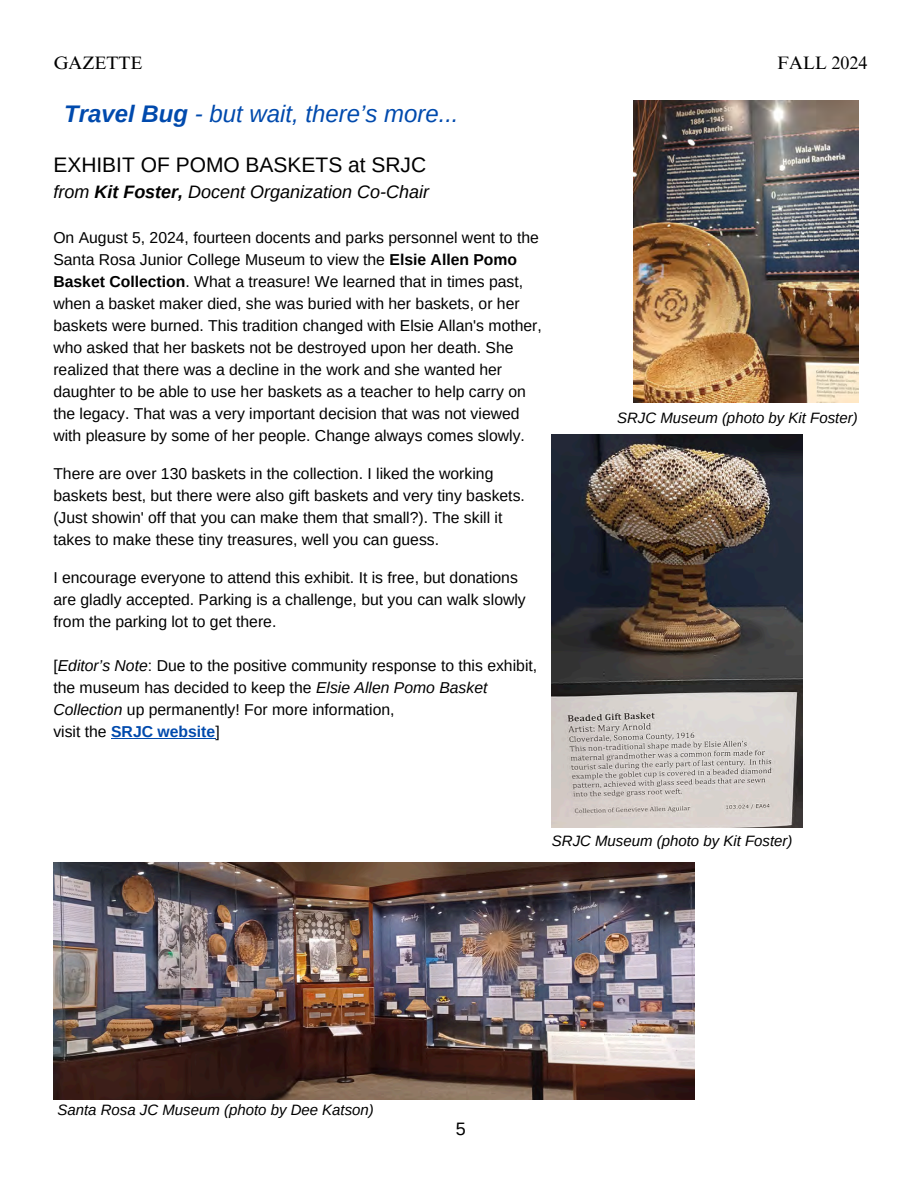
<style>
.page{position:relative;width:918px;height:1188px;background:#fff}
.page>*{position:absolute;margin:0;border:0;box-sizing:border-box;transform-origin:0 0}
.t1{font:italic 24px "Arimo";color:#004aad}
.t2{font:21px "Arimo";color:#000}
.t3{font:italic 18px "Arimo";color:#000}
.t4{font:18px "Times NRMT Pro";color:#000}
.t5{font:18px "Arimo";color:#000}
.t6{font:15.75px/22px "Arimo";color:#000}
.t7{font:700 15.75px "Arimo";color:#004aad}
.t8{font:italic 15px "Arimo";color:#000}
.s1{font-weight:700}
.s2{font-style:italic}
.s3{font-weight:400;color:#000}
</style>
<div class="page">
<img style="left:53px;top:862px;width:642px;height:237px">
<img style="left:633px;top:101px;width:225px;height:301px">
<img style="left:552px;top:435px;width:251px;height:392px">
<hr style="left:111px;top:738px;width:104px;height:1px;background:#004aad">
<p class="t4" style="left:54px;top:56px;width:90px">GAZETTE</p>
<p class="t4" style="left:777px;top:56px;width:92px">FALL 2024</p>
<p class="t1" style="left:64px;top:100px;width:396px"><span class="s1">Travel Bug</span> - but wait, there’s more...</p>
<p class="t2" style="left:53px;top:153px;width:374px">EXHIBIT OF POMO BASKETS at SRJC</p>
<p class="t3" style="left:53px;top:182px;width:377px">from <span class="s1">Kit Foster,</span> Docent Organization Co-Chair</p>
<p class="t6" style="left:53px;top:227px;width:490px">On August 5, 2024, fourteen docents and parks personnel went to the Santa Rosa Junior College Museum to view the <span class="s1">Elsie Allen Pomo Basket Collection</span>. What a treasure! We learned that in times past, when a basket maker died, she was buried with her baskets, or her baskets were burned. This tradition changed with Elsie Allan's mother, who asked that her baskets not be destroyed upon her death. She realized that there was a decline in the work and she wanted her daughter to be able to use her baskets as a teacher to help carry on the legacy. That was a very important decision that was not viewed with pleasure by some of her people. Change always comes slowly.</p>
<p class="t6" style="left:53px;top:463px;width:473px">There are over 130 baskets in the collection. I liked the working baskets best, but there were also gift baskets and very tiny baskets. (Just showin' off that you can make them that small?). The skill it takes to make these tiny treasures, well you can guess.</p>
<p class="t6" style="left:53px;top:567px;width:474px">I encourage everyone to attend this exhibit. It is free, but donations are gladly accepted. Parking is a challenge, but you can walk slowly from the parking lot to get there.</p>
<p class="t6" style="left:53px;top:655px;width:485px">[<span class="s2">Editor’s Note</span>: Due to the positive community response to this exhibit, the museum has decided to keep the <span class="s2">Elsie Allen Pomo Basket<br>Collection</span> up permanently! For more information,</p>
<p class="t7" style="left:53px;top:723px;width:168px"><span class="s3">visit the</span> SRJC website<span class="s3">]</span></p>
<p class="t8" style="left:617px;top:409px;width:242px">SRJC Museum (photo by Kit Foster)</p>
<p class="t8" style="left:552px;top:832px;width:242px">SRJC Museum (photo by Kit Foster)</p>
<p class="t8" style="left:57px;top:1102px;width:318px">Santa Rosa JC Museum (photo by Dee Katson)</p>
<p class="t5" style="left:456px;top:1118px;width:12px">5</p>
</div>
